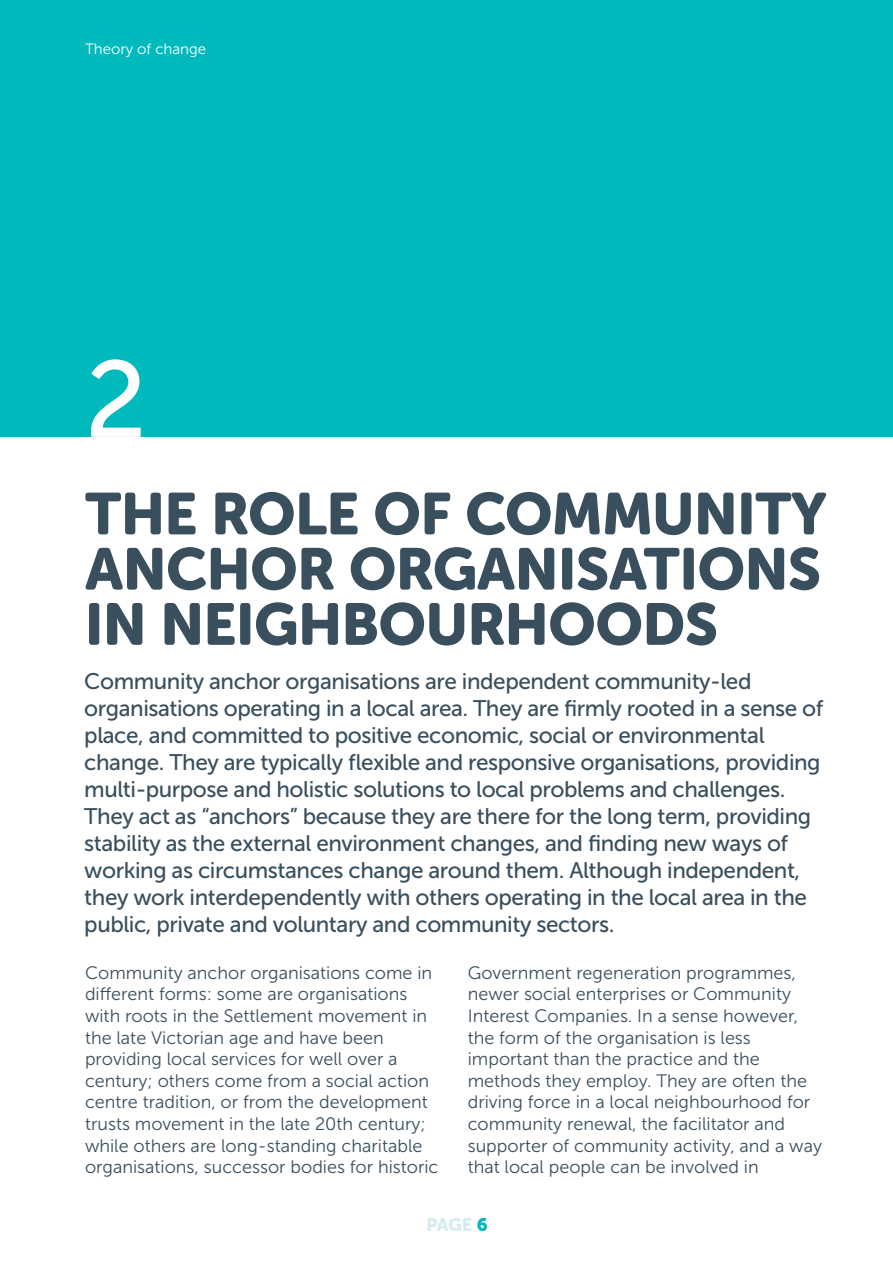
<style>
.page{position:relative;width:893px;height:1263px;background:#fff}
.page>*{position:absolute;margin:0;border:0;box-sizing:border-box;transform-origin:0 0}
.t1{font:108px "Museo Sans 500";color:#fff}
.t2{font:58.5px/55.2px "Museo Sans Rounded 900";letter-spacing:-.005em;color:#3a4f5e;text-align:justify}
.t3{font:22.5px/27px "Museo Sans 500";letter-spacing:-.02em;color:#3a4f5e}
.t4{font:18px/21.6px "Museo Sans 300";color:#3a4f5e}
.t5{font:18px "Museo Sans Rounded 900";color:#d4edef}
.t6{font:15px "Museo Sans 300";color:#fff}
.s1{color:#00b9bd}
</style>
<div class="page">
<div style="left:0;top:0;width:893px;height:437px;background:#00b9bd"></div>
<p class="t6" style="left:85px;top:40px;width:123px">Theory of change</p>
<h1 class="t1" style="left:85px;top:336px;width:63px">2</h1>
<h2 class="t2" style="left:85px;top:492px;width:743px">THE ROLE OF COMMUNITY ANCHOR ORGANISATIONS IN NEIGHBOURHOODS</h2>
<p class="t3" style="left:84px;top:667px;width:740px">Community anchor organisations are independent community-led organisations operating in a local area. They are firmly rooted in a sense of place, and committed to positive economic, social or environmental change. They are typically flexible and responsive organisations, providing multi-purpose and holistic solutions to local problems and challenges.<br>They act as “anchors” because they are there for the long term, providing stability as the external environment changes, and finding new ways of working as circumstances change around them. Although independent, they work interdependently with others operating in the local area in the public, private and voluntary and community sectors.</p>
<p class="t4" style="left:85px;top:962px;width:355px">Community anchor organisations come in different forms: some are organisations with roots in the Settlement movement in the late Victorian age and have been providing local services for well over a century; others come from a social action centre tradition, or from the development trusts movement in the late 20th century; while others are long-standing charitable organisations, successor bodies for historic</p>
<p class="t4" style="left:468px;top:962px;width:356px">Government regeneration programmes, newer social enterprises or Community Interest Companies. In a sense however, the form of the organisation is less important than the practice and the methods they employ. They are often the driving force in a local neighbourhood for community renewal, the facilitator and supporter of community activity, and a way that local people can be involved in</p>
<p class="t5" style="left:426px;top:1218px;width:63px">PAGE <span class="s1">6</span></p>
</div>
